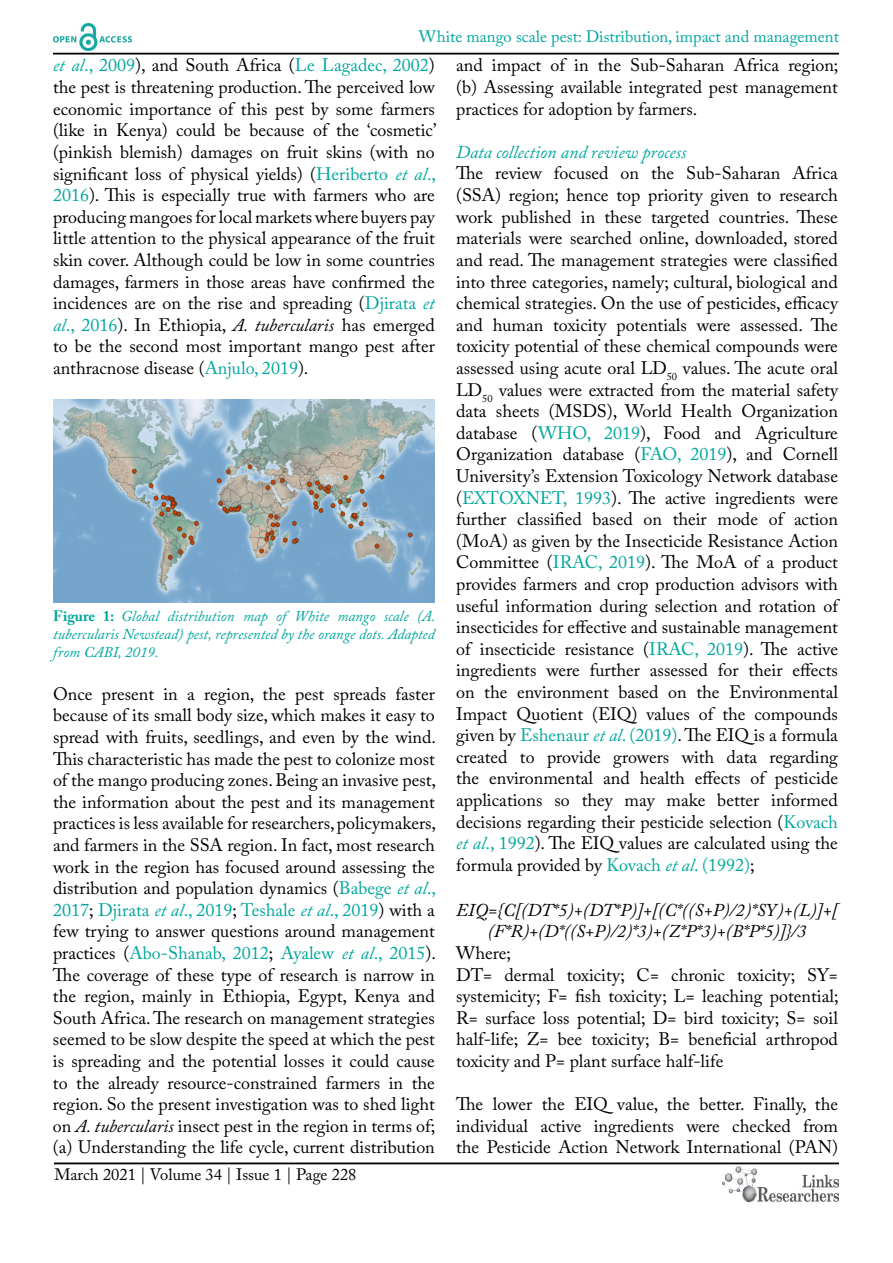
<style>
.page{position:relative;width:893px;height:1263px;background:#fff}
.page>*{position:absolute;margin:0;border:0;box-sizing:border-box;transform-origin:0 0}
.t1{font:18px/21.6px "Adobe Caslon Pro";color:#000;text-align:justify}
.t2{font:italic 18px/21.6px "Adobe Caslon Pro";letter-spacing:-.005em;color:#000;text-align:center}
.t3{font:italic 18px "Adobe Caslon Pro";color:#00a79e}
.t4{font:16.5px "Adobe Caslon Pro";color:#00a79e}
.t5{font:16.5px "Adobe Caslon Pro";color:#000}
.t6{font:italic 15px/18px "Adobe Caslon Pro";color:#00a79e;text-align:justify}
.s1{font-style:italic;color:#00a79e}
.s2{color:#00a79e}
.s3{font-style:italic}
.s4{font-weight:700;font-style:normal}
</style>
<div class="page">
<hr style="left:53px;top:53px;width:786px;height:2px;background:#000">
<hr style="left:54px;top:1162px;width:785px;height:2px;background:#000">
<img style="left:722px;top:1166px;width:117px;height:37px">
<img style="left:53px;top:24px;width:78px;height:27px">
<img style="left:53px;top:399px;width:382px;height:203px">
<p class="t4" style="left:419px;top:27px;width:422px">White mango scale pest: Distribution, impact and management</p>
<p class="t1" style="left:53px;top:54px;width:385px"><span class="s1">et al</span><span class="s2">., 2009</span>), and South Africa (<span class="s2">Le Lagadec, 2002</span>) the pest is threatening production. The perceived low economic importance of this pest by some farmers (like in Kenya) could be because of the ‘cosmetic’ (pinkish blemish) damages on fruit skins (with no significant loss of physical yields) (<span class="s2">Heriberto</span> <span class="s1">et al</span><span class="s2">., 2016</span>). This is especially true with farmers who are producing mangoes for local markets where buyers pay little attention to the physical appearance of the fruit skin cover. Although could be low in some countries damages, farmers in those areas have confirmed the incidences are on the rise and spreading (<span class="s2">Djirata</span> <span class="s1">et al</span><span class="s2">., 2016</span>). In Ethiopia, <span class="s3">A. tubercularis</span> has emerged to be the second most important mango pest after anthracnose disease (<span class="s2">Anjulo, 2019</span>).</p>
<p class="t6" style="left:53px;top:606px;width:384px"><span class="s4">Figure 1:</span> Global distribution map of White mango scale (A. tubercularis Newstead) pest, represented by the orange dots. Adapted from CABI, 2019.</p>
<p class="t1" style="left:53px;top:683px;width:385px">Once present in a region, the pest spreads faster because of its small body size, which makes it easy to spread with fruits, seedlings, and even by the wind.<br>This characteristic has made the pest to colonize most of the mango producing zones. Being an invasive pest, the information about the pest and its management practices is less available for researchers, policymakers, and farmers in the SSA region. In fact, most research work in the region has focused around assessing the distribution and population dynamics (<span class="s2">Babege</span> <span class="s1">et al</span><span class="s2">., 2017</span>; <span class="s2">Djirata</span> <span class="s1">et al</span><span class="s2">., 2019</span>; <span class="s2">Teshale</span> <span class="s1">et al</span><span class="s2">., 2019</span>) with a few trying to answer questions around management practices (<span class="s2">Abo-Shanab, 2012</span>; <span class="s2">Ayalew</span> <span class="s1">et al</span><span class="s2">., 2015</span>).<br>The coverage of these type of research is narrow in the region, mainly in Ethiopia, Egypt, Kenya and South Africa. The research on management strategies seemed to be slow despite the speed at which the pest is spreading and the potential losses it could cause to the already resource-constrained farmers in the region. So the present investigation was to shed light on <span class="s3">A. tubercularis</span> insect pest in the region in terms of; (a) Understanding the life cycle, current distribution</p>
<p class="t5" style="left:54px;top:1165px;width:304px">March 2021 | Volume 34 | Issue 1 | Page 228</p>
<p class="t1" style="left:456px;top:54px;width:384px">and impact of in the Sub-Saharan Africa region; (b) Assessing available integrated pest management practices for adoption by farmers.</p>
<p class="t3" style="left:456px;top:141px;width:232px">Data collection and review process</p>
<p class="t1" style="left:456px;top:162px;width:383px">The review focused on the Sub-Saharan Africa (SSA) region; hence top priority given to research work published in these targeted countries. These materials were searched online, downloaded, stored and read. The management strategies were classified into three categories, namely; cultural, biological and chemical strategies. On the use of pesticides, efficacy and human toxicity potentials were assessed. The toxicity potential of these chemical compounds were assessed using acute oral LD<sub>50</sub> values. The acute oral LD<sub>50</sub> values were extracted from the material safety data sheets (MSDS), World Health Organization database (<span class="s2">WHO, 2019</span>), Food and Agriculture Organization database (<span class="s2">FAO, 2019</span>), and Cornell University’s Extension Toxicology Network database (<span class="s2">EXTOXNET, 1993</span>). The active ingredients were further classified based on their mode of action (MoA) as given by the Insecticide Resistance Action Committee (<span class="s2">IRAC, 2019</span>). The MoA of a product provides farmers and crop production advisors with useful information during selection and rotation of insecticides for effective and sustainable management of insecticide resistance (<span class="s2">IRAC, 2019</span>). The active ingredients were further assessed for their effects on the environment based on the Environmental Impact Quotient (EIQ) values of the compounds given by <span class="s2">Eshenaur</span> <span class="s1">et al</span><span class="s2">. (2019)</span>. The EIQ is a formula created to provide growers with data regarding the environmental and health effects of pesticide applications so they may make better informed decisions regarding their pesticide selection (<span class="s2">Kovach </span><span class="s1">et al</span><span class="s2">., 1992</span>). The EIQ values are calculated using the formula provided by <span class="s2">Kovach</span> <span class="s1">et al</span><span class="s2">. (1992)</span>;</p>
<p class="t2" style="left:456px;top:899px;width:383px">EIQ={C[(DT*5)+(DT*P)]+[(C*((S+P)/2)*SY)+(L)]+[ (F*R)+(D*((S+P)/2)*3)+(Z*P*3)+(B*P*5)]}/3</p>
<p class="t1" style="left:456px;top:942px;width:384px;text-align:left">Where;<br>DT= dermal toxicity; C= chronic toxicity; SY= systemicity; F= fish toxicity; L= leaching potential; R= surface loss potential; D= bird toxicity; S= soil half-life; Z= bee toxicity; B= beneficial arthropod toxicity and P= plant surface half-life</p>
<p class="t1" style="left:456px;top:1093px;width:383px">The lower the EIQ value, the better. Finally, the individual active ingredients were checked from the Pesticide Action Network International (PAN)</p>
</div>
